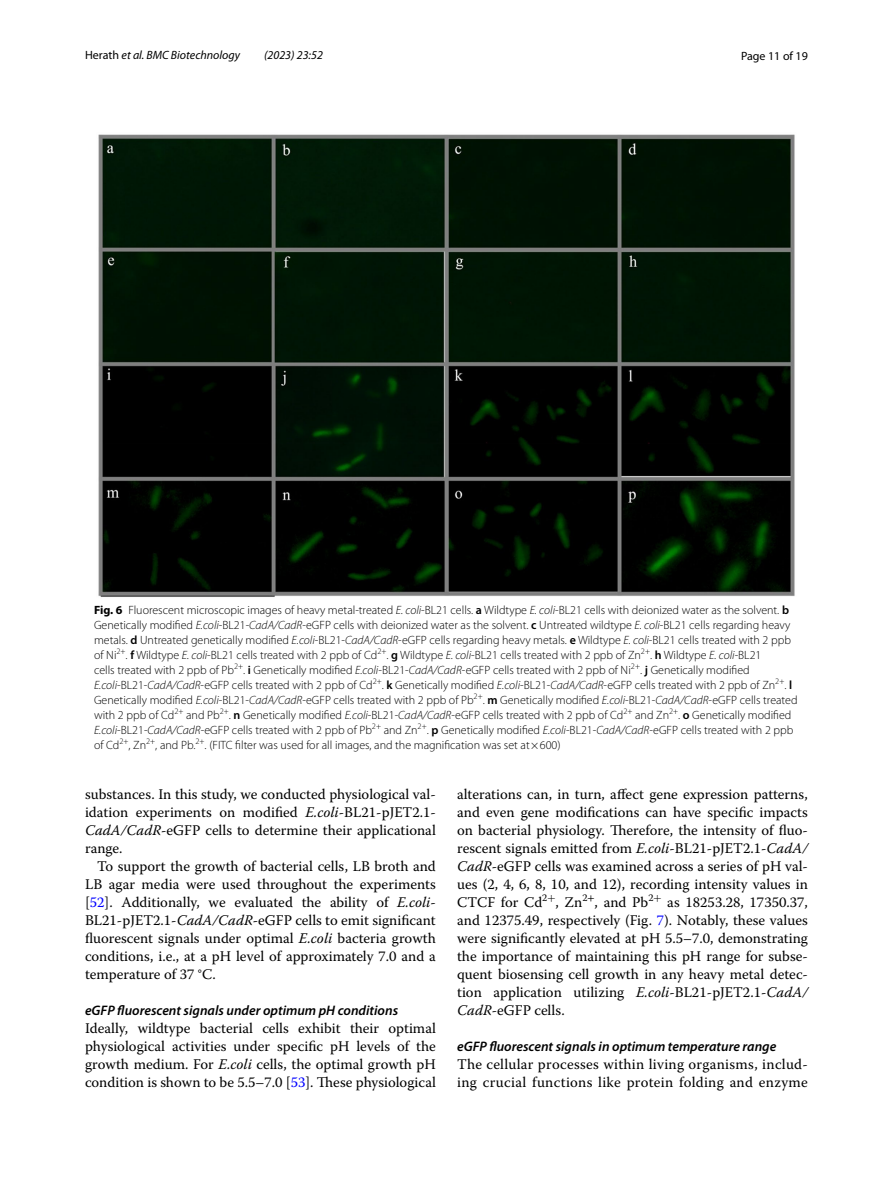
<style>
.page{position:relative;width:893px;height:1187px;background:#fff}
.page>*{position:absolute;margin:0;border:0;box-sizing:border-box;transform-origin:0 0}
.t1{font:14.7px/18px "Warnock Pro";color:#000;text-align:justify}
.t2{font:14.7px/18px "Warnock Pro";letter-spacing:.02em;color:#000}
.t3{font:italic 600 13.8px "Myriad Pro";color:#000}
.t4{font:300 12px/15px "Myriad Pro";color:#000}
.t5{font:italic 12px "Myriad Pro";color:#000}
.t6{font:12px "Myriad Pro";color:#000}
.s1{font-style:normal}
.s2{font-weight:700}
.s3{font-style:italic}
.s4{font-weight:600}
.s5{color:#00f}
</style>
<div class="page">
<img style="left:98px;top:134px;width:697px;height:463px">
<p class="t5" style="left:85px;top:48px;width:157px"><span class="s1">Herath</span> et al. BMC Biotechnology</p>
<p class="t5" style="left:264px;top:48px;width:60px">(2023) 23:52</p>
<p class="t6" style="left:741px;top:48px;width:68px">Page 11 of 19</p>
<p class="t4" style="left:94px;top:602px;width:705px"><span class="s2">Fig. 6</span> Fluorescent microscopic images of heavy metal-treated <span class="s3">E. coli</span>-BL21 cells. <span class="s4">a</span> Wildtype <span class="s3">E. coli</span>-BL21 cells with deionized water as the solvent. <span class="s4">b </span>Genetically modified <span class="s3">E.coli</span>-BL21-<span class="s3">CadA/CadR</span>-eGFP cells with deionized water as the solvent. <span class="s4">c</span> Untreated wildtype <span class="s3">E. coli</span>-BL21 cells regarding heavy metals. <span class="s4">d</span> Untreated genetically modified <span class="s3">E.coli</span>-BL21-<span class="s3">CadA/CadR</span>-eGFP cells regarding heavy metals. <span class="s4">e</span> Wildtype <span class="s3">E. coli</span>-BL21 cells treated with 2 ppb of -Ni<sup>2+</sup>. <span class="s4">f</span> Wildtype <span class="s3">E. coli</span>-BL21 cells treated with 2 ppb of -Cd<sup>2+</sup>. <span class="s4">g</span> Wildtype <span class="s3">E. coli</span>-BL21 cells treated with 2 ppb of -Zn<sup>2+</sup>. <span class="s4">h</span> Wildtype <span class="s3">E. coli</span>-BL21<br>cells treated with 2 ppb of -Pb<sup>2+</sup>. <span class="s4">i</span> Genetically modified <span class="s3">E.coli</span>-BL21-<span class="s3">CadA/CadR</span>-eGFP cells treated with 2 ppb of -Ni<sup>2+</sup>. <span class="s4">j</span> Genetically modified <span class="s3">E.coli</span>-BL21-<span class="s3">CadA/CadR</span>-eGFP cells treated with 2 ppb of -Cd<sup>2+</sup>. <span class="s4">k</span> Genetically modified <span class="s3">E.coli</span>-BL21-<span class="s3">CadA/CadR</span>-eGFP cells treated with 2 ppb of -Zn<sup>2+</sup>. <span class="s4">l </span>Genetically modified <span class="s3">E.coli</span>-BL21-<span class="s3">CadA/CadR</span>-eGFP cells treated with 2 ppb of -Pb<sup>2+</sup>. <span class="s4">m</span> Genetically modified <span class="s3">E.coli</span>-BL21-<span class="s3">CadA/CadR</span>-eGFP cells treated with 2 ppb of -Cd<sup>2+</sup> and -Pb<sup>2+</sup>. <span class="s4">n</span> Genetically modified <span class="s3">E.coli</span>-BL21-<span class="s3">CadA/CadR</span>-eGFP cells treated with 2 ppb of -Cd<sup>2+</sup> and -Zn<sup>2+</sup>. <span class="s4">o</span> Genetically modified <span class="s3">E.coli</span>-BL21-<span class="s3">CadA/CadR</span>-eGFP cells treated with 2 ppb of -Pb<sup>2+</sup> and -Zn<sup>2+</sup>. <span class="s4">p</span> Genetically modified <span class="s3">E.coli</span>-BL21-<span class="s3">CadA/CadR</span>-eGFP cells treated with 2 ppb of -Cd<sup>2+</sup>, Zn<sup>2+</sup>, and Pb.<sup>2+</sup>. (FITC filter was used for all images, and the magnification was set at×600)</p>
<p class="t1" style="left:85px;top:785px;width:352px">substances. In this study, we conducted physiological val&shy;idation experiments on modified <span class="s3">E.coli</span>-BL21-pJET2.1- <span class="s3">CadA/CadR</span>-eGFP cells to determine their applicational range.</p>
<p class="t1" style="left:85px;top:857px;width:352px;text-indent:12px">To support the growth of bacterial cells, LB broth and LB agar media were used throughout the experiments [<span class="s5">52</span>]. Additionally, we evaluated the ability of <span class="s3">E.coli</span>-BL21-pJET2.1-<span class="s3">CadA/CadR</span>-eGFP cells to emit significant fluorescent signals under optimal <span class="s3">E.coli</span> bacteria growth conditions, i.e., at a pH level of approximately 7.0 and a temperature of 37 °C.</p>
<p class="t3" style="left:85px;top:1001px;width:315px">eGFP fluorescent signals under optimum pH conditions</p>
<p class="t1" style="left:85px;top:1019px;width:352px">Ideally, wildtype bacterial cells exhibit their optimal physiological activities under specific pH levels of the growth medium. For <span class="s3">E.coli</span> cells, the optimal growth pH condition is shown to be 5.5–7.0 [<span class="s5">53</span>]. These physiological</p>
<p class="t1" style="left:457px;top:785px;width:352px">alterations can, in turn, affect gene expression patterns, and even gene modifications can have specific impacts on bacterial physiology. Therefore, the intensity of fluo&shy;rescent signals emitted from <span class="s3">E.coli</span>-BL21-pJET2.1-<span class="s3">CadA/ CadR</span>-eGFP cells was examined across a series of pH val&shy;ues (2, 4, 6, 8, 10, and 12), recording intensity values in CTCF for Cd<sup>2</sup><sup>+</sup>, Zn<sup>2</sup><sup>+</sup>, and Pb<sup>2</sup><sup>+</sup> as 18253.28, 17350.37, and 12375.49, respectively (Fig. <span class="s5">7</span>). Notably, these values were significantly elevated at pH 5.5–7.0, demonstrating the importance of maintaining this pH range for subse&shy;quent biosensing cell growth in any heavy metal detec&shy;tion application utilizing <span class="s3">E.coli</span>-BL21-pJET2.1-<span class="s3">CadA/ CadR</span>-eGFP cells.</p>
<p class="t3" style="left:457px;top:1037px;width:321px">eGFP fluorescent signals in optimum temperature range</p>
<p class="t2" style="left:457px;top:1055px;width:352px">The cellular processes within living organisms, includ&shy;ing crucial functions like protein folding and enzyme</p>
</div>
